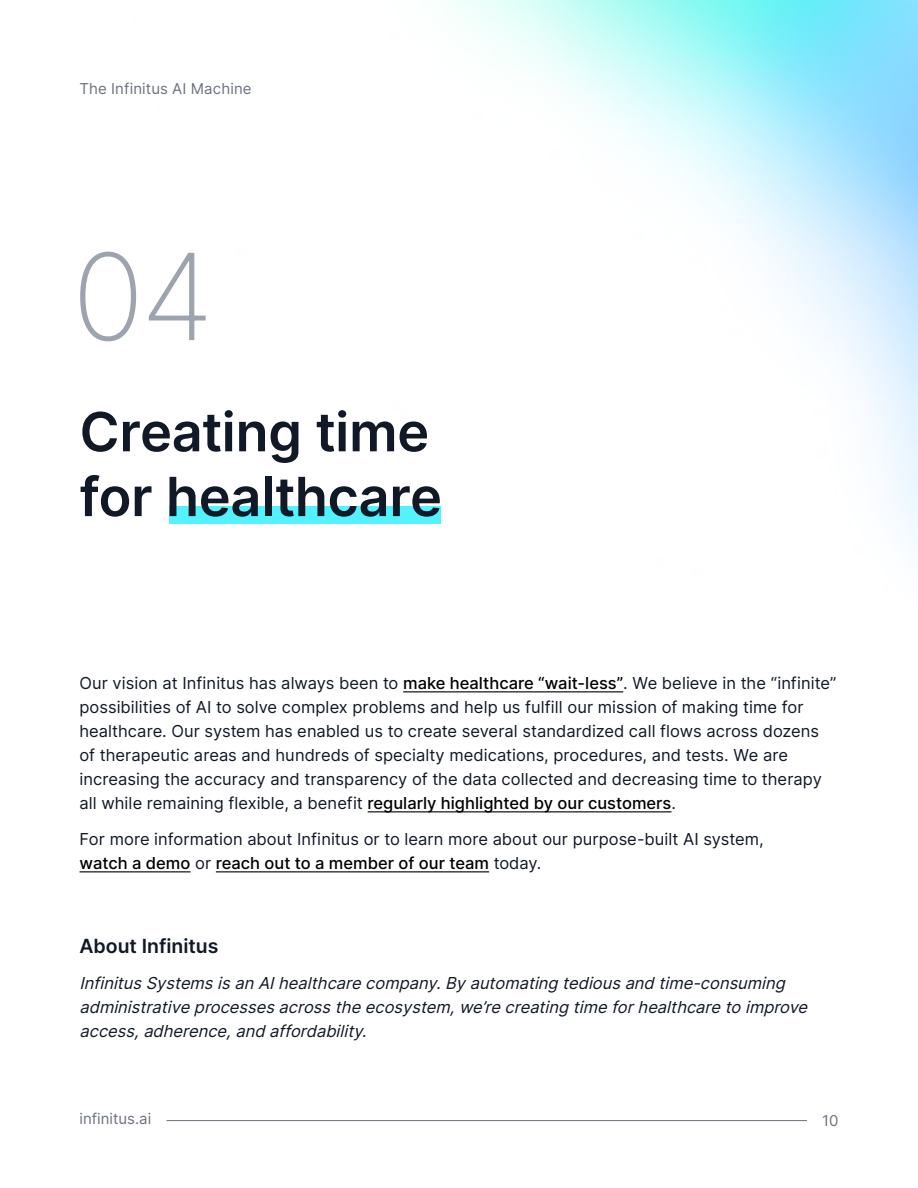
<style>
.page{position:relative;width:918px;height:1188px;background:#fff}
.page>*{position:absolute;margin:0;border:0;box-sizing:border-box;transform-origin:0 0}
.t1{font:200 120px "Inter";color:#9da4ae}
.t2{font:600 54px/64.8px "Inter";letter-spacing:-.005em;color:#111927}
.t3{font:600 19.5px "Inter";color:#111927}
.t4{font:16.5px/24px "Inter";letter-spacing:.005em;color:#111927}
.t5{font:italic 16.5px/24px "Inter";color:#111927}
.t6{font:15px "Inter";letter-spacing:.005em;color:#6c737f}
.s1{font-weight:500;color:#000}
</style>
<div class="page">
<img style="left:169px;top:0;width:749px;height:551px">
<hr style="left:166px;top:1120px;width:641px;height:1px;background:#6c737f">
<div style="left:170px;top:507px;width:271px;height:17px;background:#52f3ff"></div>
<hr style="left:403px;top:691px;width:220px;height:1px;background:#000">
<hr style="left:368px;top:811px;width:304px;height:1px;background:#000">
<hr style="left:80px;top:871px;width:111px;height:1px;background:#000">
<hr style="left:216px;top:871px;width:273px;height:1px;background:#000">
<p class="t6" style="left:80px;top:78px;width:174px">The Infinitus AI Machine</p>
<h1 class="t1" style="left:72px;top:211px;width:143px">04</h1>
<h2 class="t2" style="left:80px;top:398px;width:364px">Creating time for healthcare</h2>
<p class="t4" style="left:80px;top:671px;width:758px">Our vision at Infinitus has always been to <span class="s1">make healthcare “wait-less”</span>. We believe in the “infinite” possibilities of AI to solve complex problems and help us fulfill our mission of making time for healthcare. Our system has enabled us to create several standardized call flows across dozens of therapeutic areas and hundreds of specialty medications, procedures, and tests. We are increasing the accuracy and transparency of the data collected and decreasing time to therapy all while remaining flexible, a benefit <span class="s1">regularly highlighted by our customers</span>.</p>
<p class="t4" style="left:80px;top:827px;width:686px">For more information about Infinitus or to learn more about our purpose-built AI system, <span class="s1">watch a demo</span> or <span class="s1">reach out to a member of our team</span> today.</p>
<p class="t3" style="left:80px;top:932px;width:141px">About Infinitus</p>
<p class="t5" style="left:80px;top:971px;width:735px">InfinitusSystemsisanAIhealthcarecompany.Byautomating tediousand time-consuming administrativeprocessesacrosstheecosystem,we’recreating timeforhealthcaretoimprove access,adherence,and affordability.</p>
<p class="t6" style="left:80px;top:1108px;width:73px">infinitus.ai</p>
<p class="t6" style="left:822px;top:1110px;width:18px">10</p>
</div>
